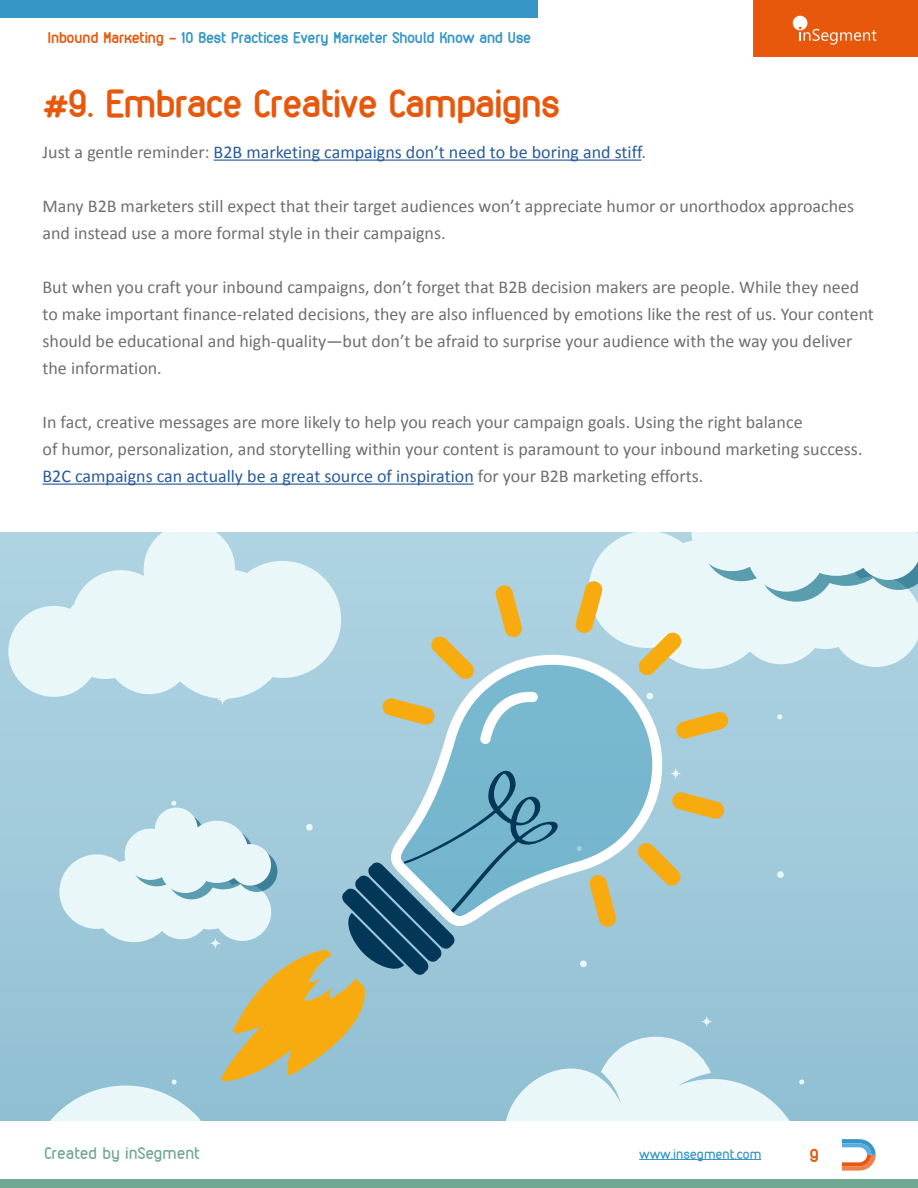
<style>
.page{position:relative;width:918px;height:1188px;background:#fff}
.page>*{position:absolute;margin:0;border:0;box-sizing:border-box;transform-origin:0 0}
.t1{font:700 37.5px "VDS";letter-spacing:-.01em;color:#e7580c}
.t2{font:18px/27px "Calibri";color:#706f6f}
.t3{font:18px "Calibri";color:#275b9b}
.t4{font:700 18px "VDS";color:#e7580c}
.t5{font:16.5px "VDS";color:#71a893}
.t6{font:700 15px "VDS";color:#3696c6}
.t7{font:13.5px "VDS";color:#3696c6}
.s1{color:#e7580c}
.s2{color:#706f6f}
.s3{color:#275b9b}
</style>
<div class="page">
<div style="left:0;top:533px;width:918px;height:588px;background:#a3cbdc"></div>
<svg style="left:589px;top:533px;width:329px;height:136px;background:#e1f2f5"></svg>
<svg style="left:8px;top:533px;width:333px;height:166px;fill:#eaf7f9"></svg>
<svg style="left:27px;top:1015px;width:851px;height:106px;fill:#94c2d5"></svg>
<svg style="left:673px;top:768px;width:8px;height:11px"></svg>
<svg style="left:701px;top:1016px;width:11px;height:11px"></svg>
<svg style="left:217px;top:694px;width:11px;height:11px"></svg>
<svg style="left:691px;top:533px;width:227px;height:69px;background:#d6eaee"></svg>
<div style="left:580px;top:961px;width:7px;height:6px;background:#eaf7f9;border-radius:50%"></div>
<div style="left:168px;top:586px;width:7px;height:6px;background:#eaf7f9;border-radius:50%"></div>
<div style="left:777px;top:871px;width:7px;height:7px;background:#eaf7f9;border-radius:50%"></div>
<svg style="left:777px;top:714px;width:5px;height:5px"></svg>
<svg style="left:799px;top:1079px;width:5px;height:5px"></svg>
<svg style="left:435px;top:644px;width:238px;height:234px;fill:#78b9d0"></svg>
<svg style="left:59px;top:769px;width:500px;height:315px"></svg>
<svg style="left:629px;top:834px;width:52px;height:52px"></svg>
<svg style="left:665px;top:785px;width:60px;height:41px"></svg>
<svg style="left:670px;top:706px;width:59px;height:41px"></svg>
<svg style="left:584px;top:869px;width:38px;height:58px"></svg>
<svg style="left:575px;top:574px;width:34px;height:67px"></svg>
<svg style="left:630px;top:624px;width:60px;height:58px"></svg>
<svg style="left:382px;top:585px;width:156px;height:160px"></svg>
<div style="left:753px;top:0;width:165px;height:56px;background:#e7580c"></div>
<div style="left:0;top:1180px;width:918px;height:8px;background:#71a893"></div>
<div style="left:0;top:0;width:538px;height:18px;background:#3696c6"></div>
<svg style="left:793px;top:16px;width:83px;height:29px"></svg>
<hr style="left:639px;top:1159px;width:122px;height:1px;background:#3696c6">
<svg style="left:842px;top:1139px;width:34px;height:32px"></svg>
<hr style="left:214px;top:160px;width:427px;height:1px;background:#275b9b">
<hr style="left:43px;top:484px;width:431px;height:1px;background:#275b9b">
<p class="t6" style="left:48px;top:28px;width:485px"><span class="s1">Inbound Marketing -</span> 10 Best Practices Every Marketer Should Know and Use</p>
<h1 class="t1" style="left:43px;top:81px;width:518px">#9. Embrace Creative Campaigns</h1>
<p class="t3" style="left:43px;top:141px;width:605px"><span class="s2">Just a gentle reminder:</span> B2B marketing campaigns don’t need to be boring and stiff<span class="s2">.</span></p>
<p class="t2" style="left:43px;top:193px;width:813px">Many B2B marketers still expect that their target audiences won’t appreciate humor or unorthodox approaches and instead use a more formal style in their campaigns.</p>
<p class="t2" style="left:43px;top:274px;width:833px">But when you craft your inbound campaigns, don’t forget that B2B decision makers are people. While they need to make important finance-related decisions, they are also influenced by emotions like the rest of us. Your content should be educational and high-quality—but don’t be afraid to surprise your audience with the way you deliver the information.</p>
<p class="t2" style="left:43px;top:409px;width:822px">In fact, creative messages are more likely to help you reach your campaign goals. Using the right balance<br>of humor, personalization, and storytelling within your content is paramount to your inbound marketing success.<br><span class="s3">B2C campaigns can actually be a great source of inspiration</span> for your B2B marketing efforts.</p>
<p class="t5" style="left:44px;top:1143px;width:157px">Created by inSegment</p>
<p class="t7" style="left:639px;top:1146px;width:124px">www.insegment.com</p>
<p class="t4" style="left:810px;top:1145px;width:11px">9</p>
</div>
